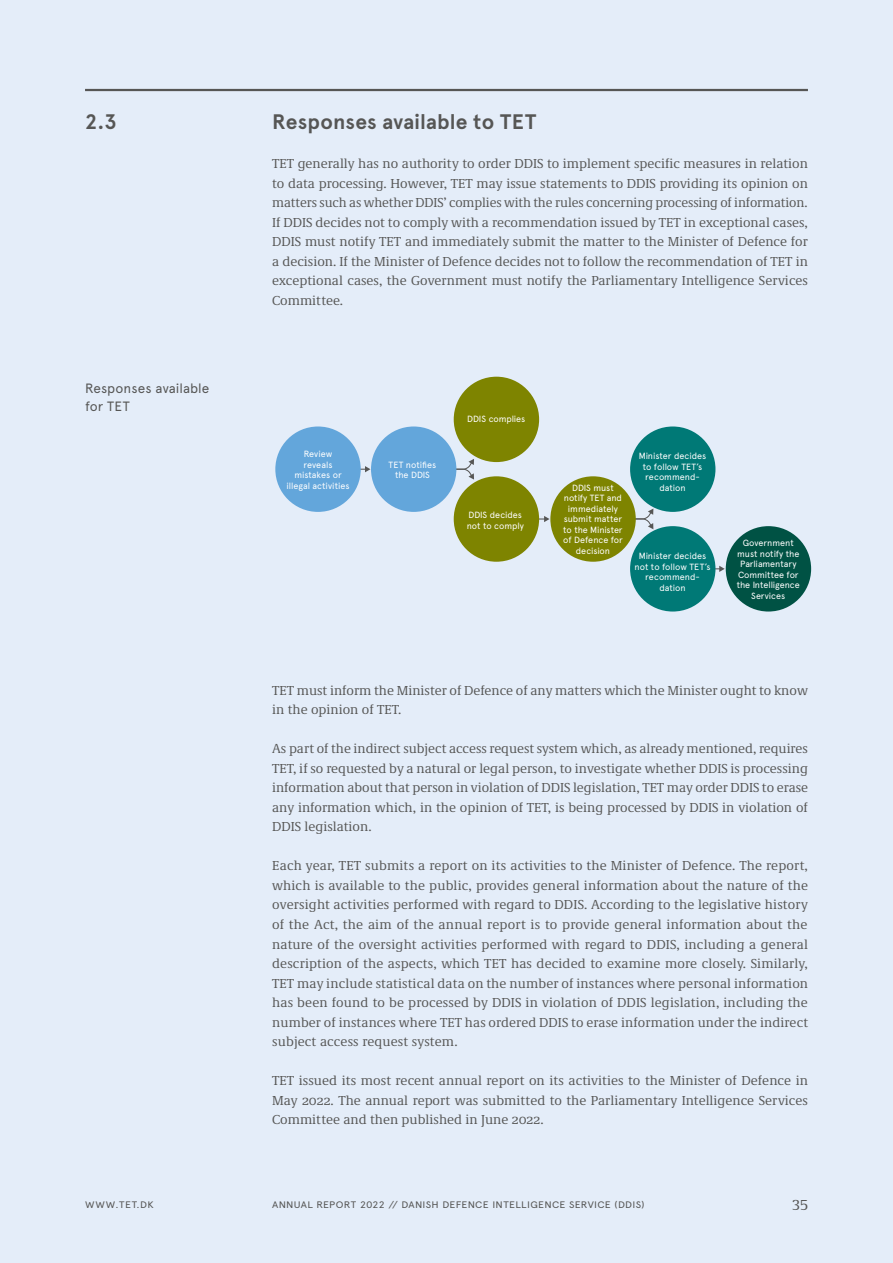
<style>
.page{position:relative;width:893px;height:1263px;background:#e4edf9}
.page>*{position:absolute;margin:0;border:0;box-sizing:border-box;transform-origin:0 0}
.t1{font:21px "Apercu Bold 2";letter-spacing:.01em;color:#565655}
.t2{font:15px "Demos Next Pro";color:#565655}
.t3{font:13.5px/19.5px "Demos Next Pro";color:#565655;text-align:justify}
.t4{font:13.5px/18px "Apercu 2";letter-spacing:.005em;color:#565655}
.t5{font:9.45px "Apercu 8";letter-spacing:.025em;color:#565655;scale:1.11 1}
.t6{font:9px/10.5px "Apercu 2";letter-spacing:-.005em;color:#fff;text-align:center}
</style>
<div class="page">
<hr style="left:85px;top:89px;width:723px;height:2px;background:#565655">
<svg style="left:635px;top:509px;width:18px;height:20px"></svg>
<svg style="left:455px;top:459px;width:19px;height:21px"></svg>
<hr style="left:318px;top:469px;width:48px;height:1px;background:#565655">
<svg style="left:365px;top:466px;width:5px;height:6px"></svg>
<hr style="left:496px;top:518px;width:49px;height:1px;background:#565655">
<svg style="left:544px;top:516px;width:5px;height:6px"></svg>
<hr style="left:673px;top:568px;width:47px;height:1px;background:#565655">
<svg style="left:719px;top:566px;width:6px;height:6px"></svg>
<div style="left:275px;top:426px;width:86px;height:86px;background:#63a6db;border-radius:50%"></div>
<div style="left:371px;top:426px;width:85px;height:86px;background:#63a6db;border-radius:50%"></div>
<div style="left:454px;top:377px;width:85px;height:85px;background:#7e8400;border-radius:50%"></div>
<div style="left:454px;top:476px;width:85px;height:86px;background:#7e8400;border-radius:50%"></div>
<div style="left:550px;top:476px;width:86px;height:86px;background:#7e8400;border-radius:50%"></div>
<div style="left:630px;top:526px;width:85px;height:85px;background:#007976;border-radius:50%"></div>
<div style="left:726px;top:526px;width:85px;height:85px;background:#005244;border-radius:50%"></div>
<div style="left:630px;top:426px;width:85px;height:86px;background:#007976;border-radius:50%"></div>
<h1 class="t1" style="left:85px;top:109px;width:33px">2.3</h1>
<h1 class="t1" style="left:272px;top:109px;width:266px">Responses available to TET</h1>
<p class="t3" style="left:272px;top:153px;width:537px">TET generally has no authority to order DDIS to implement specific measures in relation to data processing. However, TET may issue statements to DDIS providing its opinion on matters such as whether DDIS’ complies with the rules concerning processing of information.<br>If DDIS decides not to comply with a recommendation issued by TET in exceptional cases, DDIS must notify TET and immediately submit the matter to the Minister of Defence for a decision. If the Minister of Defence decides not to follow the recommendation of TET in exceptional cases, the Government must notify the Parliamentary Intelligence Services Committee.</p>
<p class="t4" style="left:85px;top:379px;width:126px">Responses available for TET</p>
<p class="t6" style="left:286px;top:449px;width:65px">Review<br>reveals mistakes or illegal activities</p>
<p class="t6" style="left:389px;top:459px;width:49px">TET notifies the DDIS</p>
<p class="t6" style="left:467px;top:413px;width:60px">DDIS complies</p>
<p class="t6" style="left:467px;top:510px;width:59px;text-align:left">DDIS decides not to comply</p>
<p class="t6" style="left:563px;top:482px;width:61px">DDIS must notify TET and immediately submit matter to the Minister of Defence for decision</p>
<p class="t6" style="left:639px;top:450px;width:69px">Minister decides to follow TET’s recommend&shy;dation</p>
<p class="t6" style="left:635px;top:551px;width:77px">Minister decides not to follow TET’s recommend&shy;dation</p>
<p class="t6" style="left:737px;top:538px;width:64px">Government must notify the<br>Parliamentary<br>Committee for the Intelligence<br>Services</p>
<p class="t3" style="left:272px;top:680px;width:537px">TET must inform the Minister of Defence of any matters which the Minister ought to know in the opinion of TET.</p>
<p class="t3" style="left:272px;top:738px;width:537px">As part of the indirect subject access request system which, as already mentioned, requires TET, if so requested by a natural or legal person, to investigate whether DDIS is processing information about that person in violation of DDIS legislation, TET may order DDIS to erase any information which, in the opinion of TET, is being processed by DDIS in violation of DDIS legislation.</p>
<p class="t3" style="left:272px;top:855px;width:537px">Each year, TET submits a report on its activities to the Minister of Defence. The report, which is available to the public, provides general information about the nature of the oversight activities performed with regard to DDIS. According to the legislative history of the Act, the aim of the annual report is to provide general information about the nature of the oversight activities performed with regard to DDIS, including a general description of the aspects, which TET has decided to examine more closely. Similarly, TET may include statistical data on the number of instances where personal information has been found to be processed by DDIS in violation of DDIS legislation, including the number of instances where TET has ordered DDIS to erase information under the indirect subject access request system.</p>
<p class="t3" style="left:272px;top:1070px;width:537px">TET issued its most recent annual report on its activities to the Minister of Defence in May 2022. The annual report was submitted to the Parliamentary Intelligence Services Committee and then published in June 2022.</p>
<p class="t5" style="left:85px;top:1199px;width:63px">WWW.TET.DK</p>
<p class="t5" style="left:272px;top:1199px;width:337px">ANNUAL REPORT 2022 // DANISH DEFENCE INTELLIGENCE SERVICE (DDIS)</p>
<p class="t2" style="left:793px;top:1192px;width:17px">35</p>
</div>
